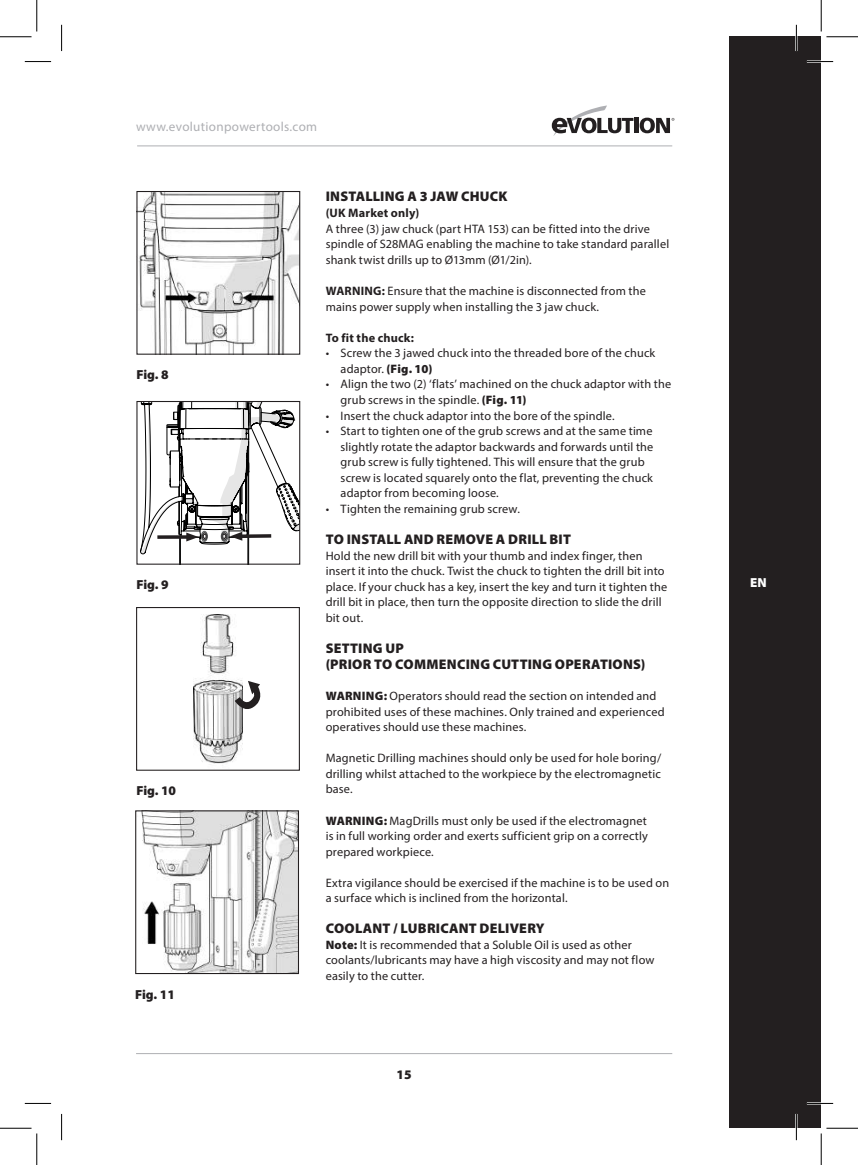
<style>
.page{position:relative;width:858px;height:1165px;background:#fff}
.page>*{position:absolute;margin:0;border:0;box-sizing:border-box;transform-origin:0 0}
.t1{font:900 14px/15.6px "Myriad Pro";letter-spacing:.015em;color:#231f20}
.t2{font:13.12px "Myriad Pro";letter-spacing:.025em;color:#aeafb3}
.t3{font:900 13.12px "Myriad Pro";color:#231f20}
.t4{font:900 13.12px "Myriad Pro";color:#fff}
.t5{font:12.25px/15.6px "Myriad Pro";letter-spacing:.01em;color:#231f20}
.t6{font:700 12.25px "Myriad Pro";letter-spacing:.02em;color:#231f20}
.s1{font-weight:700}
.s2{font-weight:900}
</style>
<div class="page">
<svg style="left:551px;top:105px;width:82px;height:31px"></svg>
<hr style="left:634px;top:118px;width:4px;height:15px;background:#231f20">
<svg style="left:639px;top:118px;width:35px;height:15px"></svg>
<hr style="left:137px;top:146px;width:535px;height:1px;background:#aeafb3">
<hr style="left:136px;top:1053px;width:536px;height:1px;background:#aeafb3">
<div style="left:729px;top:37px;width:92px;height:1091px;background:#231f20"></div>
<img style="left:141px;top:812px;width:156px;height:160px">
<div style="left:135px;top:810px;width:164px;height:164px;border:1px solid #231f20"></div>
<img style="left:194px;top:615px;width:48px;height:149px">
<div style="left:136px;top:607px;width:164px;height:164px;border:1px solid #231f20"></div>
<svg style="left:137px;top:401px;width:162px;height:163px"></svg>
<svg style="left:235px;top:681px;width:26px;height:35px"></svg>
<img style="left:138px;top:193px;width:160px;height:160px">
<div style="left:136px;top:191px;width:164px;height:164px;border:1px solid #231f20"></div>
<hr style="left:806px;top:60px;width:26px;height:3px;background:#fff">
<hr style="left:806px;top:1102px;width:26px;height:2px;background:#fff">
<hr style="left:795px;top:25px;width:2px;height:26px;background:#fff">
<hr style="left:795px;top:1114px;width:2px;height:26px;background:#fff">
<svg style="left:25px;top:61px;width:26px;height:1px"></svg>
<svg style="left:806px;top:61px;width:26px;height:1px"></svg>
<svg style="left:25px;top:1103px;width:26px;height:1px"></svg>
<svg style="left:806px;top:1103px;width:26px;height:1px"></svg>
<svg style="left:61px;top:25px;width:1px;height:26px"></svg>
<svg style="left:61px;top:1114px;width:1px;height:26px"></svg>
<svg style="left:795px;top:25px;width:1px;height:26px"></svg>
<svg style="left:795px;top:1114px;width:1px;height:26px"></svg>
<hr style="left:0;top:36px;width:32px;height:1px;background:#000">
<hr style="left:826px;top:36px;width:31px;height:1px;background:#000">
<hr style="left:0;top:1128px;width:32px;height:1px;background:#000">
<hr style="left:826px;top:1128px;width:31px;height:1px;background:#000">
<hr style="left:36px;top:0;width:1px;height:32px;background:#000">
<hr style="left:36px;top:1133px;width:1px;height:32px;background:#000">
<hr style="left:820px;top:0;width:1px;height:32px;background:#000">
<hr style="left:820px;top:1133px;width:1px;height:32px;background:#000">
<p class="t2" style="left:136px;top:118px;width:183px">www.evolutionpowertools.com</p>
<p class="t3" style="left:136px;top:366px;width:34px">Fig. 8</p>
<p class="t3" style="left:136px;top:576px;width:34px">Fig. 9</p>
<p class="t3" style="left:136px;top:782px;width:41px">Fig. 10</p>
<p class="t3" style="left:135px;top:985px;width:41px">Fig. 11</p>
<p class="t1" style="left:325px;top:188px;width:183px">INSTALLING A 3 JAW CHUCK</p>
<p class="t6" style="left:325px;top:205px;width:95px">(UK Market only)</p>
<p class="t5" style="left:325px;top:221px;width:345px">A three (3) jaw chuck (part HTA 153) can be fitted into the drive spindle of S28MAG enabling the machine to take standard parallel shank twist drills up to Ø13mm (Ø1/2in).</p>
<p class="t5" style="left:325px;top:283px;width:321px"><span class="s1">WARNING:</span> Ensure that the machine is disconnected from the mains power supply when installing the 3 jaw chuck.</p>
<p class="t6" style="left:325px;top:330px;width:90px">To fit the chuck:</p>
<p class="t5" style="left:340px;top:345px;width:316px;text-indent:-15px">• Screw the 3 jawed chuck into the threaded bore of the chuck adaptor. <span class="s2">(Fig. 10)</span></p>
<p class="t5" style="left:340px;top:376px;width:332px;text-indent:-15px">• Align the two (2) ‘flats’ machined on the chuck adaptor with the grub screws in the spindle. <span class="s2">(Fig. 11)</span></p>
<p class="t5" style="left:325px;top:407px;width:290px">• Insert the chuck adaptor into the bore of the spindle.</p>
<p class="t5" style="left:340px;top:423px;width:314px;text-indent:-15px">• Start to tighten one of the grub screws and at the same time slightly rotate the adaptor backwards and forwards until the grub screw is fully tightened. This will ensure that the grub screw is located squarely onto the flat, preventing the chuck adaptor from becoming loose.</p>
<p class="t5" style="left:325px;top:501px;width:196px">• Tighten the remaining grub screw.</p>
<p class="t1" style="left:325px;top:531px;width:247px">TO INSTALL AND REMOVE A DRILL BIT</p>
<p class="t5" style="left:325px;top:548px;width:343px">Hold the new drill bit with your thumb and index finger, then insert it into the chuck. Twist the chuck to tighten the drill bit into place. If your chuck has a key, insert the key and turn it tighten the drill bit in place, then turn the opposite direction to slide the drill bit out.</p>
<p class="t1" style="left:325px;top:640px;width:321px">SETTING UP<br>(PRIOR TO COMMENCING CUTTING OPERATIONS)</p>
<p class="t5" style="left:325px;top:688px;width:340px"><span class="s2">WARNING:</span> Operators should read the section on intended and prohibited uses of these machines. Only trained and experienced operatives should use these machines.</p>
<p class="t5" style="left:325px;top:750px;width:337px;text-align:justify">Magnetic Drilling machines should only be used for hole boring/ drilling whilst attached to the workpiece by the electromagnetic base.</p>
<p class="t5" style="left:325px;top:812px;width:324px;text-align:justify"><span class="s2">WARNING:</span> MagDrills must only be used if the electromagnet is in full working order and exerts sufficient grip on a correctly prepared workpiece.</p>
<p class="t5" style="left:325px;top:875px;width:345px">Extra vigilance should be exercised if the machine is to be used on a surface which is inclined from the horizontal.</p>
<p class="t1" style="left:325px;top:920px;width:220px">COOLANT / LUBRICANT DELIVERY</p>
<p class="t5" style="left:325px;top:937px;width:330px"><span class="s2">Note:</span> It is recommended that a Soluble Oil is used as other coolants/lubricants may have a high viscosity and may not flow easily to the cutter.</p>
<p class="t3" style="left:396px;top:1065px;width:17px">15</p>
<p class="t4" style="left:749px;top:574px;width:18px">EN</p>
</div>
